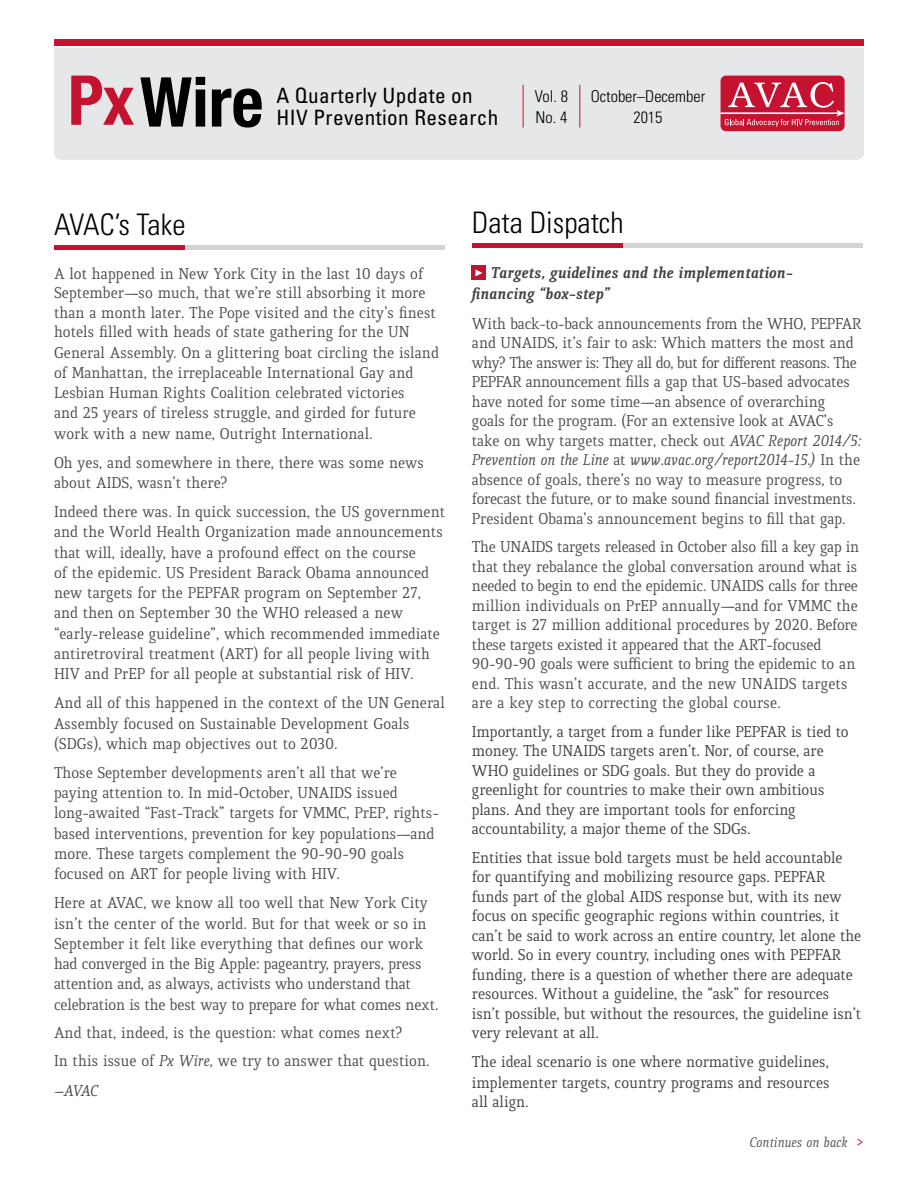
<style>
.page{position:relative;width:918px;height:1188px;background:#fff}
.page>*{position:absolute;margin:0;border:0;box-sizing:border-box;transform-origin:0 0}
.t1{font:300 condensed 29.7px "Univers";color:#000}
.t2{font:300 condensed 29.7px "Univers";letter-spacing:-.02em;color:#000}
.t3{font:condensed 21.15px/23px "Univers";letter-spacing:.02em;color:#000}
.t4{font:16.8px/20.2px "Quiroga Serif Pro";color:#4d4d4f}
.t5{font:16.8px/19.5px "Quiroga Serif Pro";letter-spacing:-.01em;color:#414042}
.t6{font:italic 700 16.8px/21px "Quiroga Serif Pro";color:#414042}
.t7{font:300 condensed 16.35px/21.3px "Univers";color:#000;text-align:center}
.t8{font:italic 15px "Quiroga Serif Pro";letter-spacing:-.005em;color:#58595b}
.s1{font-style:italic}
.s2{font-weight:700;font-style:normal;color:#cf4d4a}
</style>
<div class="page">
<div style="left:54px;top:47px;width:810px;height:113px;background:#e6e7e8"></div>
<div style="left:54px;top:39px;width:810px;height:6px;background:#c41230"></div>
<div style="left:54px;top:245px;width:391px;height:5px;background:#d1d3d4"></div>
<div style="left:54px;top:245px;width:130px;height:5px;background:#c41230"></div>
<div style="left:472px;top:243px;width:391px;height:5px;background:#d1d3d4"></div>
<div style="left:472px;top:243px;width:151px;height:5px;background:#c41230"></div>
<div style="left:472px;top:266px;width:14px;height:14px;background:#c41230"></div>
<svg style="left:475px;top:269px;width:7px;height:7px"></svg>
<svg style="left:71px;top:76px;width:63px;height:49px;background:#d57e8d"></svg>
<svg style="left:140px;top:77px;width:65px;height:50px;background:#606161"></svg>
<svg style="left:212px;top:89px;width:50px;height:39px;background:#5d5d5d"></svg>
<div style="left:721px;top:76px;width:124px;height:55px;background:#c41230;border-radius:5px"></div>
<hr style="left:721px;top:112px;width:119px;height:2px;background:#fff">
<svg style="left:725px;top:82px;width:120px;height:45px"></svg>
<hr style="left:579px;top:85px;width:1px;height:43px;background:#c41230">
<hr style="left:523px;top:85px;width:1px;height:43px;background:#c41230">
<p class="t3" style="left:276px;top:83px;width:223px">A Quarterly Update on<br>HIV Prevention Research</p>
<p class="t7" style="left:591px;top:85px;width:116px">October–December<br>2015</p>
<p class="t7" style="left:535px;top:85px;width:34px;text-align:left">Vol. 8<br>No. 4</p>
<h1 class="t2" style="left:54px;top:207px;width:133px">AVAC’s Take</h1>
<p class="t4" style="left:54px;top:264px;width:387px">A lot happened in New York City in the last 10 days of September—so much, that we’re still absorbing it more than a month later. The Pope visited and the city’s finest hotels filled with heads of state gathering for the UN General Assembly. On a glittering boat circling the island of Manhattan, the irreplaceable International Gay and Lesbian Human Rights Coalition celebrated victories<br>and 25 years of tireless struggle, and girded for future work with a new name, Outright International.</p>
<p class="t4" style="left:54px;top:452px;width:372px">Oh yes, and somewhere in there, there was some news about AIDS, wasn’t there?</p>
<p class="t4" style="left:54px;top:502px;width:393px">Indeed there was. In quick succession, the US government and the World Health Organization made announcements that will, ideally, have a profound effect on the course<br>of the epidemic. US President Barack Obama announced new targets for the PEPFAR program on September 27, and then on September 30 the WHO released a new “early-release guideline”, which recommended immediate antiretroviral treatment (ART) for all people living with HIV and PrEP for all people at substantial risk of HIV.</p>
<p class="t4" style="left:54px;top:693px;width:393px">And all of this happened in the context of the UN General<br>Assembly focused on Sustainable Development Goals (SDGs), which map objectives out to 2030.</p>
<p class="t4" style="left:54px;top:763px;width:386px">Those September developments aren’t all that we’re paying attention to. In mid-October, UNAIDS issued long-awaited “Fast-Track” targets for VMMC, PrEP, rights&shy;based interventions, prevention for key populations—and more. These targets complement the 90-90-90 goals focused on ART for people living with HIV.</p>
<p class="t4" style="left:54px;top:893px;width:386px">Here at AVAC, we know all too well that New York City isn’t the center of the world. But for that week or so in September it felt like everything that defines our work had converged in the Big Apple: pageantry, prayers, press attention and, as always, activists who understand that celebration is the best way to prepare for what comes next.</p>
<p class="t4" style="left:54px;top:1018px;width:377px;line-height:28.8px">And that, indeed, is the question: what comes next?<br>In this issue of <span class="s1">Px Wire,</span> we try to answer that question. <span class="s1">–AVAC</span></p>
<h1 class="t1" style="left:472px;top:205px;width:153px">Data Dispatch</h1>
<p class="t6" style="left:472px;top:262px;width:323px;text-indent:19px">Targets, guidelines and the implementation&shy;financing “box-step”</p>
<p class="t4" style="left:472px;top:314px;width:391px;line-height:19.5px">With back-to-back announcements from the WHO, PEPFAR and UNAIDS, it’s fair to ask: Which matters the most and why? The answer is: They all do, but for different reasons. The PEPFAR announcement fills a gap that US-based advocates have noted for some time—an absence of overarching goals for the program. (For an extensive look at AVAC’s take on why targets matter, check out <span class="s1">AVAC Report 2014/5:<br>Prevention on the Line</span> at <span class="s1">www.avac.org/report2014-15</span>.<span class="s1">)</span> In the absence of goals, there’s no way to measure progress, to forecast the future, or to make sound financial investments.<br>President Obama’s announcement begins to fill that gap.</p>
<p class="t4" style="left:472px;top:537px;width:389px;line-height:19.5px">The UNAIDS targets released in October also fill a key gap in that they rebalance the global conversation around what is needed to begin to end the epidemic. UNAIDS calls for three million individuals on PrEP annually—and for VMMC the target is 27 million additional procedures by 2020. Before these targets existed it appeared that the ART-focused 90-90-90 goals were sufficient to bring the epidemic to an end. This wasn’t accurate, and the new UNAIDS targets are a key step to correcting the global course.</p>
<p class="t5" style="left:472px;top:722px;width:378px">Importantly, a target from a funder like PEPFAR is tied to money. The UNAIDS targets aren’t. Nor, of course, are WHO guidelines or SDG goals. But they do provide a greenlight for countries to make their own ambitious plans. And they are important tools for enforcing accountability, a major theme of the SDGs.</p>
<p class="t5" style="left:472px;top:848px;width:391px">Entities that issue bold targets must be held accountable for quantifying and mobilizing resource gaps. PEPFAR funds part of the global AIDS response but, with its new focus on specific geographic regions within countries, it can’t be said to work across an entire country, let alone the world. So in every country, including ones with PEPFAR funding, there is a question of whether there are adequate resources. Without a guideline, the “ask” for resources isn’t possible, but without the resources, the guideline isn’t very relevant at all.</p>
<p class="t5" style="left:472px;top:1051px;width:359px;line-height:20.2px;text-align:justify">The ideal scenario is one where normative guidelines, implementer targets, country programs and resources all align.</p>
<p class="t8" style="left:750px;top:1133px;width:116px">Continues on back <span class="s2">&gt;</span></p>
</div>
